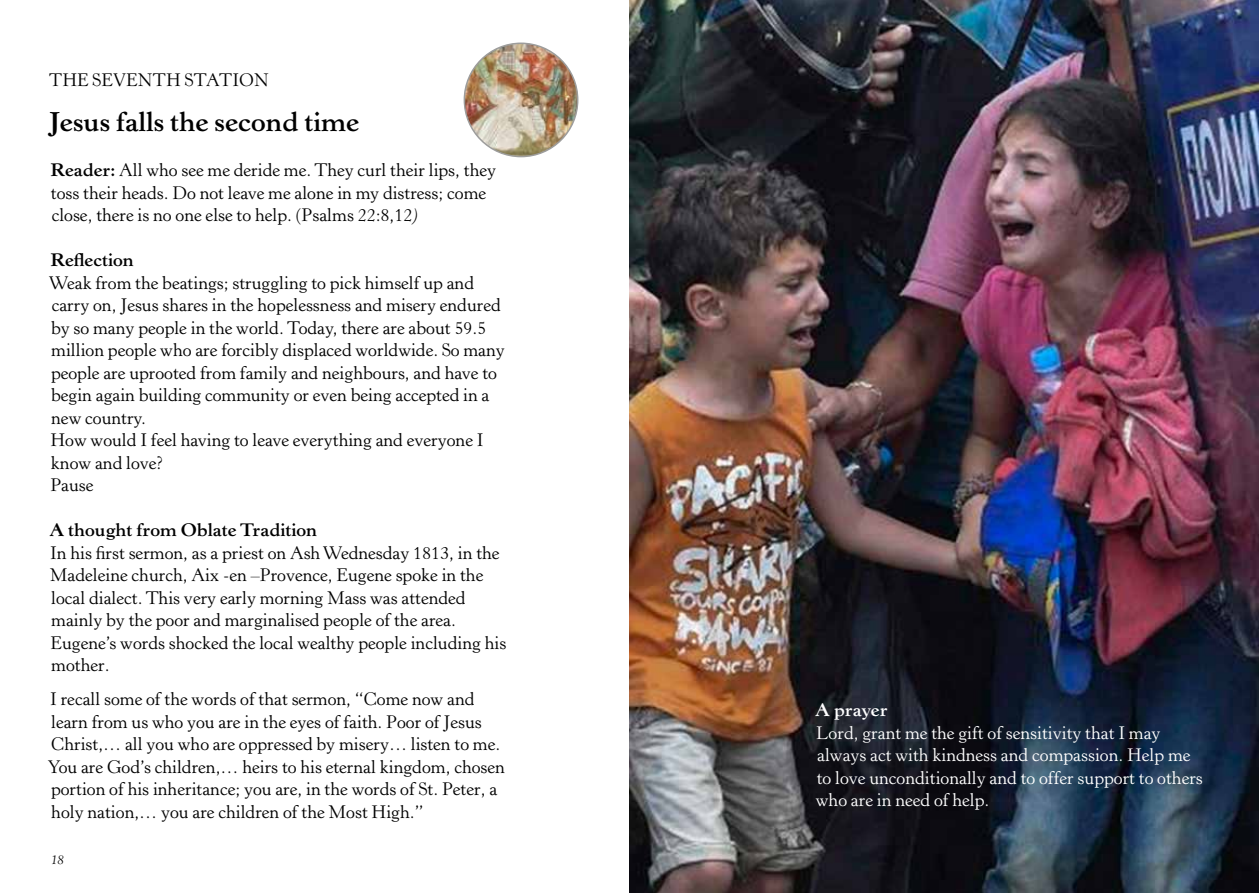
<style>
.page{position:relative;width:1259px;height:893px;background:#fff}
.page>*{position:absolute;margin:0;border:0;box-sizing:border-box;transform-origin:0 0}
.t1{font:700 27px "Horley Old Style";color:#000}
.t2{font:18px/22.5px "Horley Old Style";color:#000}
.t3{font:18px/22.5px "Horley Old Style";color:#fff}
.t4{font:700 18px "Horley Old Style";color:#000}
.t5{font:700 18px "Horley Old Style";color:#fff}
.t6{font:italic 13.5px "Horley Old Style";color:#000}
.s1{font-weight:700}
.s2{font-style:italic}
</style>
<div class="page">
<img style="left:464px;top:43px;width:114px;height:114px;border-radius:57px">
<div style="left:463px;top:43px;width:115px;height:114px;border:2px solid #9d9d9c;border-radius:50%"></div>
<img style="left:629px;top:0;width:630px;height:893px">
<p class="t2" style="left:49px;top:69px;width:222px">THE SEVENTH STATION</p>
<h1 class="t1" style="left:49px;top:105px;width:312px">Jesus falls the second time</h1>
<p class="t2" style="left:50px;top:159px;width:447px"><span class="s1">Reader:</span> All who see me deride me. They curl their lips, they toss their heads. Do not leave me alone in my distress; come close, there is no one else to help. (Psalms 22:8,12<span class="s2">)</span></p>
<p class="t4" style="left:50px;top:249px;width:85px">Reflection</p>
<p class="t2" style="left:49px;top:272px;width:457px">Weak from the beatings; struggling to pick himself up and carry on, Jesus shares in the hopelessness and misery endured by so many people in the world. Today, there are about 59.5 million people who are forcibly displaced worldwide. So many people are uprooted from family and neighbours, and have to begin again building community or even being accepted in a new country.<br>How would I feel having to leave everything and everyone I know and love?<br>Pause</p>
<p class="t4" style="left:49px;top:519px;width:269px">A thought from Oblate Tradition</p>
<p class="t2" style="left:50px;top:542px;width:458px">In his first sermon, as a priest on Ash Wednesday 1813, in the Madeleine church, Aix -en –Provence, Eugene spoke in the local dialect. This very early morning Mass was attended mainly by the poor and marginalised people of the area.<br>Eugene’s words shocked the local wealthy people including his mother.</p>
<p class="t2" style="left:48px;top:688px;width:458px">I recall some of the words of that sermon, “Come now and learn from us who you are in the eyes of faith. Poor of Jesus Christ,… all you who are oppressed by misery… listen to me.<br>You are God’s children,… heirs to his eternal kingdom, chosen portion of his inheritance; you are, in the words of St. Peter, a holy nation,… you are children of the Most High.”</p>
<p class="t5" style="left:815px;top:699px;width:74px">A prayer</p>
<p class="t3" style="left:816px;top:722px;width:388px">Lord, grant me the gift of sensitivity that I may always act with kindness and compassion. Help me to love unconditionally and to offer support to others who are in need of help.</p>
<p class="t6" style="left:51px;top:851px;width:14px">18</p>
</div>
